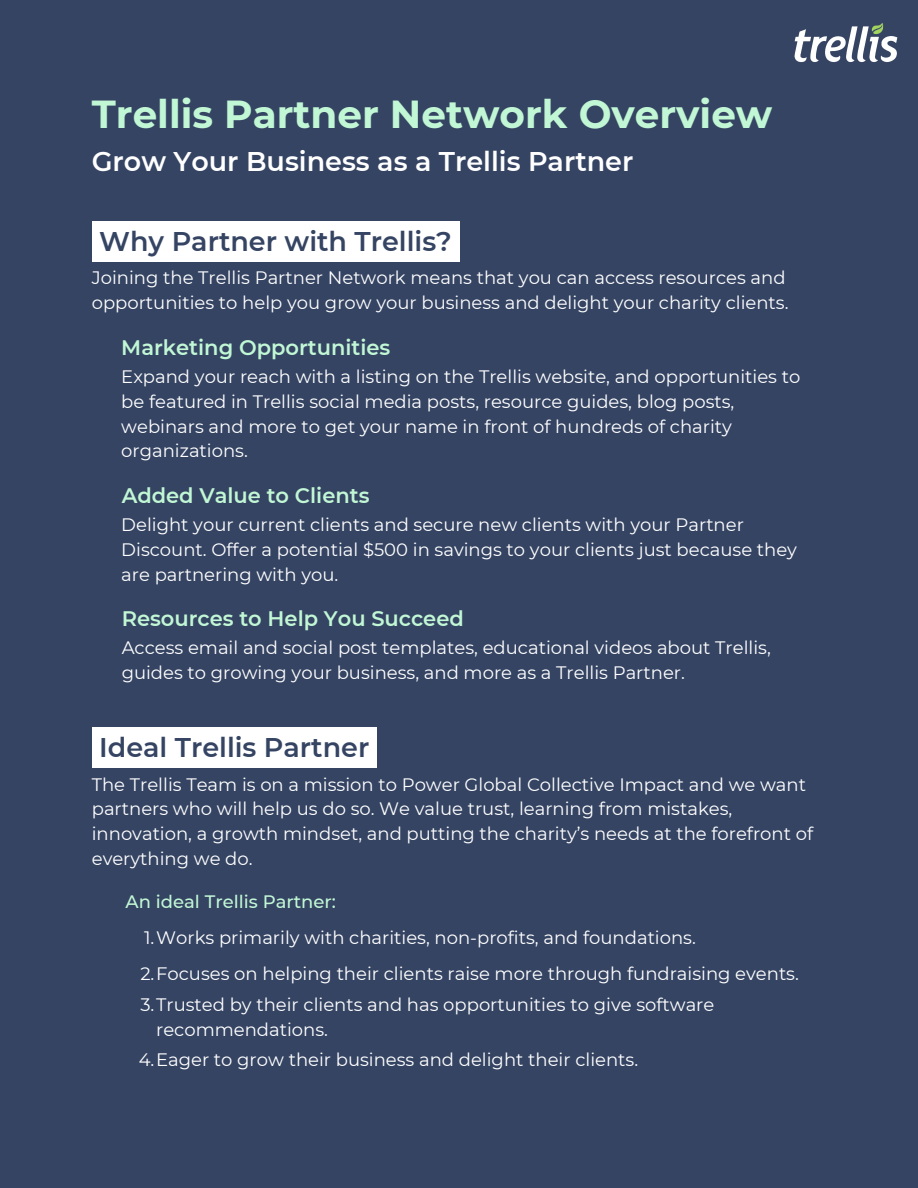
<style>
.page{position:relative;width:918px;height:1188px;background:#354463}
.page>*{position:absolute;margin:0;border:0;box-sizing:border-box;transform-origin:0 0}
.t1{font:700 39px "Montserrat";color:#c1f7d5}
.t2{font:600 27px "Montserrat";color:#354463}
.t3{font:600 27px "Montserrat";color:#fff}
.t4{font:600 21px "Montserrat";color:#c1f7d5}
.t5{font:18px/24.8px "Montserrat";color:#fff}
.t6{font:500 18px "Montserrat";color:#c1f7d5}
</style>
<div class="page">
<img style="left:794px;top:23px;width:104px;height:40px">
<div style="left:92px;top:727px;width:285px;height:41px;background:#fff"></div>
<div style="left:92px;top:221px;width:367px;height:40px;background:#fff"></div>
<p class="t1" style="left:92px;top:91px;width:682px">Trellis Partner Network Overview</p>
<p class="t3" style="left:92px;top:145px;width:543px">Grow Your Business as a Trellis Partner</p>
<p class="t2" style="left:99px;top:224px;width:354px">Why Partner with Trellis?</p>
<p class="t5" style="left:92px;top:265px;width:698px">Joining the Trellis Partner Network means that you can access resources and opportunities to help you grow your business and delight your charity clients.</p>
<p class="t4" style="left:121px;top:335px;width:270px">Marketing Opportunities</p>
<p class="t5" style="left:121px;top:364px;width:681px">Expand your reach with a listing on the Trellis website, and opportunities to be featured in Trellis social media posts, resource guides, blog posts, webinars and more to get your name in front of hundreds of charity organizations.</p>
<p class="t4" style="left:122px;top:483px;width:249px">Added Value to Clients</p>
<p class="t5" style="left:121px;top:512px;width:677px">Delight your current clients and secure new clients with your Partner<br>Discount. Offer a potential $500 in savings to your clients just because they are partnering with you.</p>
<p class="t4" style="left:122px;top:606px;width:344px">Resources to Help You Succeed</p>
<p class="t5" style="left:122px;top:635px;width:651px">Access email and social post templates, educational videos about Trellis, guides to growing your business, and more as a Trellis Partner.</p>
<p class="t2" style="left:99px;top:731px;width:272px">Ideal Trellis Partner</p>
<p class="t5" style="left:92px;top:772px;width:723px">The Trellis Team is on a mission to Power Global Collective Impact and we want partners who will help us do so. We value trust, learning from mistakes, innovation, a growth mindset, and putting the charity’s needs at the forefront of everything we do.</p>
<p class="t6" style="left:126px;top:891px;width:212px">An ideal Trellis Partner:</p>
<p class="t5" style="left:144px;top:926px;width:553px">1.Works primarily with charities, non-profits, and foundations.</p>
<p class="t5" style="left:140px;top:962px;width:660px">2.Focuses on helping their clients raise more through fundraising events.</p>
<p class="t5" style="left:156px;top:992px;width:560px;text-indent:-16px">3.Trusted by their clients and has opportunities to give software recommendations.</p>
<p class="t5" style="left:139px;top:1047px;width:501px">4.Eager to grow their business and delight their clients.</p>
</div>
